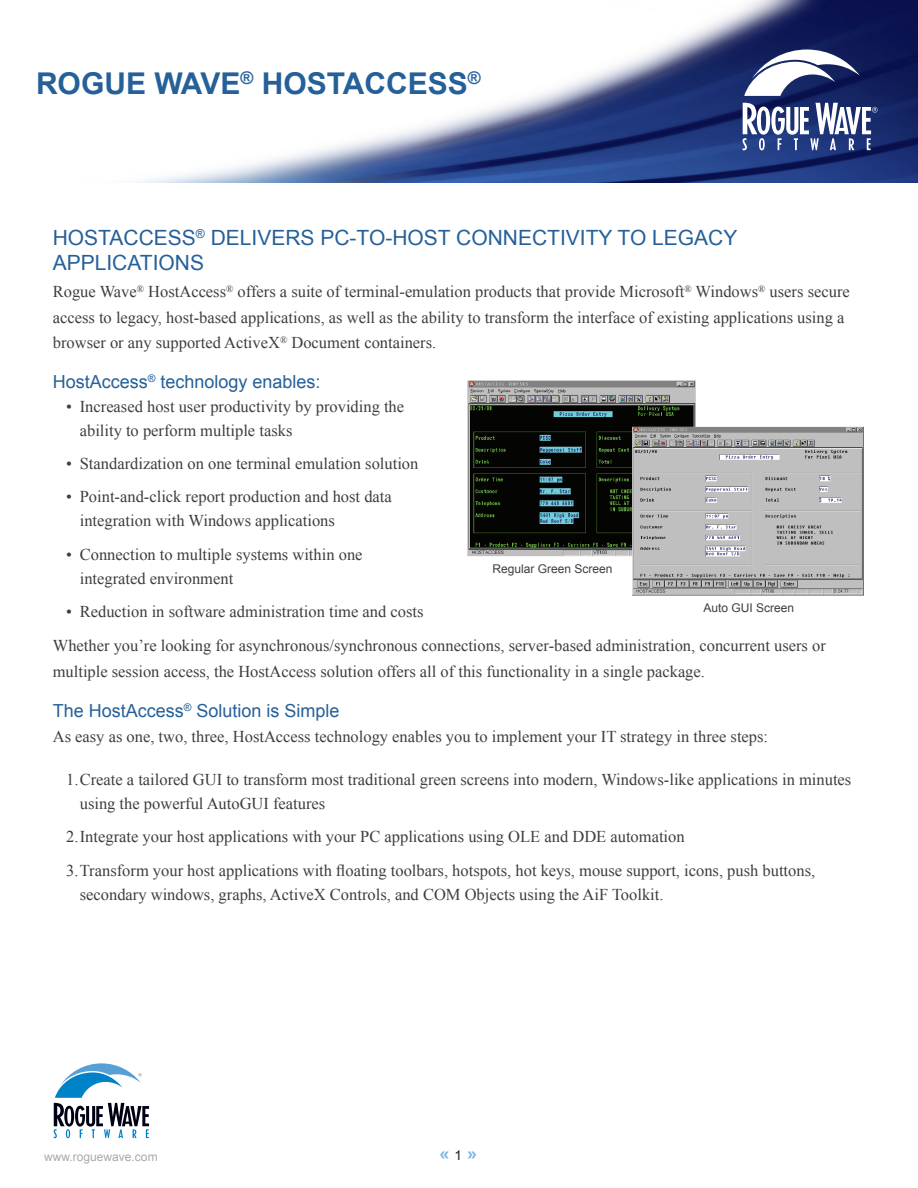
<style>
.page{position:relative;width:918px;height:1188px;background:#fff}
.page>*{position:absolute;margin:0;border:0;box-sizing:border-box;transform-origin:0 0}
.t1{font:700 30px "Arial";color:#256099}
.t2{font:22.5px "Trade Gothic Bold Cond Twenty";color:#7bb4e1}
.Subheader{font:21px/25.2px "Arial";color:#256099}
.Subheader-Second{font:18px "Arial";color:#256099}
.Content_-_Bullets{font:16.5px/24px "Times New Roman";color:#3e3e3f}
.Content{font:16.5px/25.5px "Times New Roman";color:#3e3e3f}
.Copyright{font:12px "Arial";color:#3e3e3f}
.Copyright-2{font:12px "Arial";color:#a8a9ad}
.s1{font-family:"Arial";font-size:13.5px;color:#231f20}
</style>
<div class="page">
<img style="left:129px;top:0;width:789px;height:183px">
<svg style="left:744px;top:50px;width:116px;height:46px"></svg>
<svg style="left:742px;top:103px;width:136px;height:47px"></svg>
<svg style="left:54px;top:1063px;width:95px;height:75px"></svg>
<img style="left:467px;top:381px;width:397px;height:215px">
<p class="t1" style="left:36px;top:64px;width:446px">ROGUE WAVE<sup>®</sup> HOSTACCESS<sup>®</sup></p>
<p class="Subheader" style="left:53px;top:225px;width:686px">HOSTACCESS<sup>®</sup> DELIVERS PC-TO-HOST CONNECTIVITY TO LEGACY<br>APPLICATIONS</p>
<p class="Content" style="left:53px;top:279px;width:799px">Rogue Wave<sup>®</sup> HostAccess<sup>®</sup> offers a suite of terminal-emulation products that provide Microsoft<sup>®</sup> Windows<sup>®</sup> users secure access to legacy, host-based applications, as well as the ability to transform the interface of existing applications using a browser or any supported ActiveX<sup>®</sup> Document containers.</p>
<p class="Subheader-Second" style="left:53px;top:370px;width:269px">HostAccess<sup>®</sup> technology enables:</p>
<p class="Content_-_Bullets" style="left:80px;top:394px;width:326px;text-indent:-14px">• Increased host user productivity by providing the ability to perform multiple tasks</p>
<p class="Content_-_Bullets" style="left:66px;top:451px;width:354px">• Standardization on one terminal emulation solution</p>
<p class="Content_-_Bullets" style="left:80px;top:485px;width:314px;text-indent:-14px">• Point-and-click report production and host data integration with Windows applications</p>
<p class="Content_-_Bullets" style="left:80px;top:542px;width:284px;text-indent:-14px">• Connection to multiple systems within one integrated environment</p>
<p class="Content_-_Bullets" style="left:66px;top:599px;width:359px">• Reduction in software administration time and costs</p>
<p class="Content" style="left:53px;top:633px;width:775px">Whether you’re looking for asynchronous/synchronous connections, server-based administration, concurrent users or multiple session access, the HostAccess solution offers all of this functionality in a single package.</p>
<p class="Subheader-Second" style="left:53px;top:699px;width:288px">The HostAccess<sup>®</sup> Solution is Simple</p>
<p class="Content" style="left:53px;top:724px;width:717px">As easy as one, two, three, HostAccess technology enables you to implement your IT strategy in three steps:</p>
<p class="Content_-_Bullets" style="left:80px;top:767px;width:773px;text-indent:-14px">1. Create a tailored GUI to transform most traditional green screens into modern, Windows-like applications in minutes using the powerful AutoGUI features</p>
<p class="Content_-_Bullets" style="left:66px;top:825px;width:620px">2. Integrate your host applications with your PC applications using OLE and DDE automation</p>
<p class="Content_-_Bullets" style="left:80px;top:858px;width:737px;text-indent:-14px">3. Transform your host applications with floating toolbars, hotspots, hot keys, mouse support, icons, push buttons, secondary windows, graphs, ActiveX Controls, and COM Objects using the AiF Toolkit.</p>
<p class="Copyright" style="left:492px;top:561px;width:122px">Regular Green Screen</p>
<p class="Copyright" style="left:704px;top:600px;width:92px">Auto GUI Screen</p>
<p class="Copyright-2" style="left:44px;top:1149px;width:115px">www.roguewave.com</p>
<p class="t2" style="left:439px;top:1139px;width:40px">«<span class="s1">1</span>»</p>
</div>
